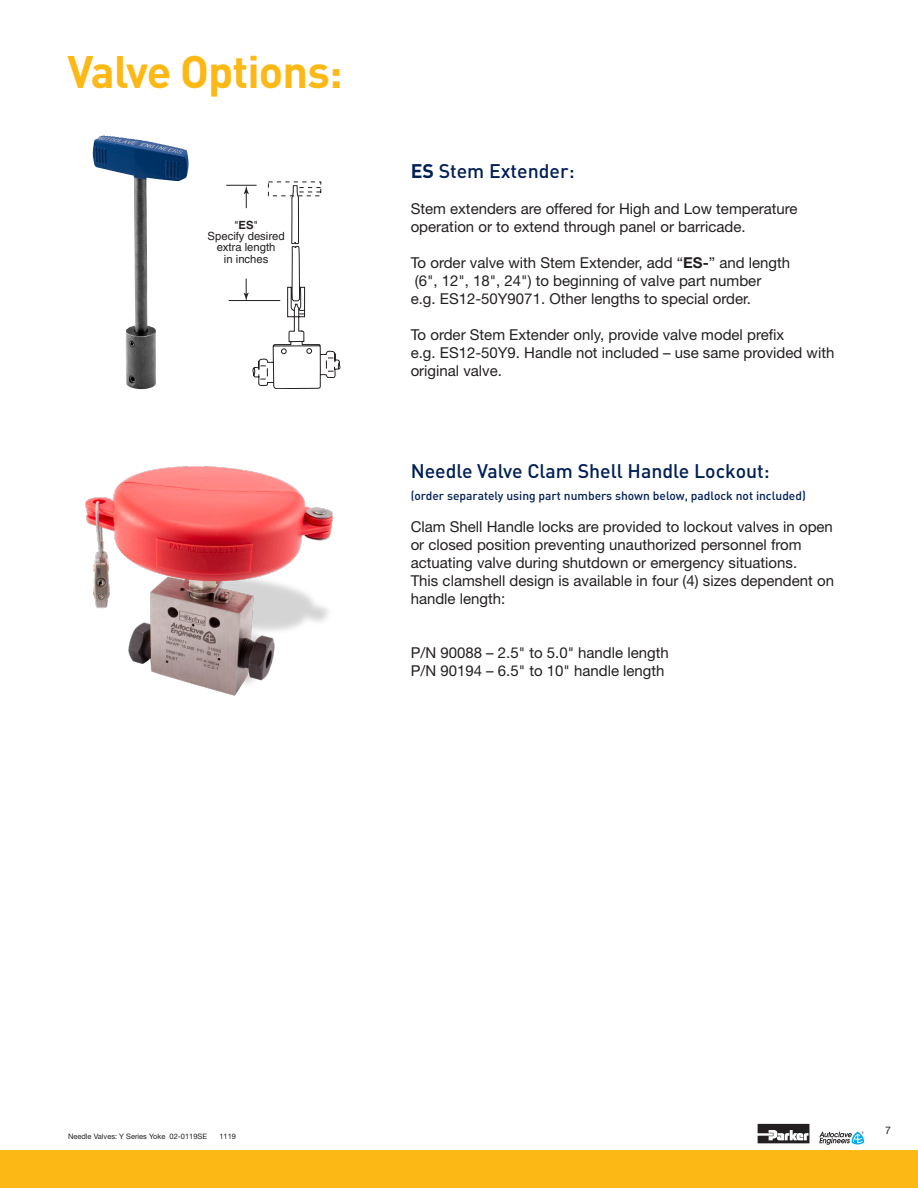
<style>
.page{position:relative;width:918px;height:1188px;background:#fff}
.page>*{position:absolute;margin:0;border:0;box-sizing:border-box;transform-origin:0 0}
.Pressure_Top_Page_GR{font:700 45px "DINOT";letter-spacing:-.02em;color:#fcb814}
.Section_subtitle_Blu{font:500 19.5px "DINOT";color:#001f56}
.Cover_Copy{font:15px/18px "Helvetica Neue LT Std";color:#231f20}
.Section_subtitle_Blu-2{font:500 12px "DINOT";color:#001f56}
.t1{font:11.25px/11.2px "Helvetica LT";color:#231f20;text-align:center}
.t2{font:10.5px "Helvetica Neue LT Std";color:#231f20}
.t3{font:7.5px "Helvetica Neue LT Std";color:#231f20}
.s1{font-weight:700}
</style>
<div class="page">
<div style="left:0;top:1150px;width:918px;height:38px;background:#fcb814"></div>
<svg style="left:758px;top:1124px;width:51px;height:19px"></svg>
<svg style="left:819px;top:1132px;width:45px;height:13px"></svg>
<img style="left:85px;top:466px;width:248px;height:230px">
<img style="left:93px;top:135px;width:96px;height:254px">
<hr style="left:229px;top:300px;width:51px;height:1px;background:#231f20">
<hr style="left:226px;top:185px;width:31px;height:1px;background:#231f20">
<svg style="left:244px;top:182px;width:96px;height:207px"></svg>
<p class="Pressure_Top_Page_GR" style="left:68px;top:42px;width:277px">Valve Options:</p>
<p class="t1" style="left:208px;top:219px;width:79px">"<span class="s1">ES</span>"<br>Specify desired extra length<br>in inches</p>
<p class="Section_subtitle_Blu" style="left:411px;top:158px;width:165px"><span class="s1">ES</span> Stem Extender:</p>
<p class="Cover_Copy" style="left:411px;top:200px;width:389px">Stem extenders are offered for High and Low temperature operation or to extend through panel or barricade.</p>
<p class="Cover_Copy" style="left:411px;top:254px;width:381px">To order valve with Stem Extender, add “<span class="s1">ES-</span>” and length (6", 12", 18", 24") to beginning of valve part number<br>e.g. ES12-50Y9071. Other lengths to special order.</p>
<p class="Cover_Copy" style="left:411px;top:326px;width:425px">To order Stem Extender only, provide valve model prefix<br>e.g. ES12-50Y9. Handle not included – use same provided with original valve.</p>
<p class="Section_subtitle_Blu" style="left:411px;top:458px;width:361px">Needle Valve Clam Shell Handle Lockout:</p>
<p class="Section_subtitle_Blu-2" style="left:411px;top:488px;width:397px">(order separately using part numbers shown below, padlock not included)</p>
<p class="Cover_Copy" style="left:411px;top:517px;width:424px">Clam Shell Handle locks are provided to lockout valves in open or closed position preventing unauthorized personnel from actuating valve during shutdown or emergency situations.</p>
<p class="Cover_Copy" style="left:411px;top:571px;width:425px">This clamshell design is available in four (4) sizes dependent on handle length:</p>
<p class="Cover_Copy" style="left:411px;top:643px;width:260px">P/N 90088 – 2.5" to 5.0" handle length</p>
<p class="Cover_Copy" style="left:411px;top:661px;width:255px">P/N 90194 – 6.5" to 10" handle length</p>
<p class="t3" style="left:68px;top:1132px;width:140px">Needle Valves: Y Series Yoke 02-0119SE</p>
<p class="t3" style="left:219px;top:1132px;width:18px">1119</p>
<p class="t2" style="left:885px;top:1124px;width:7px">7</p>
</div>
